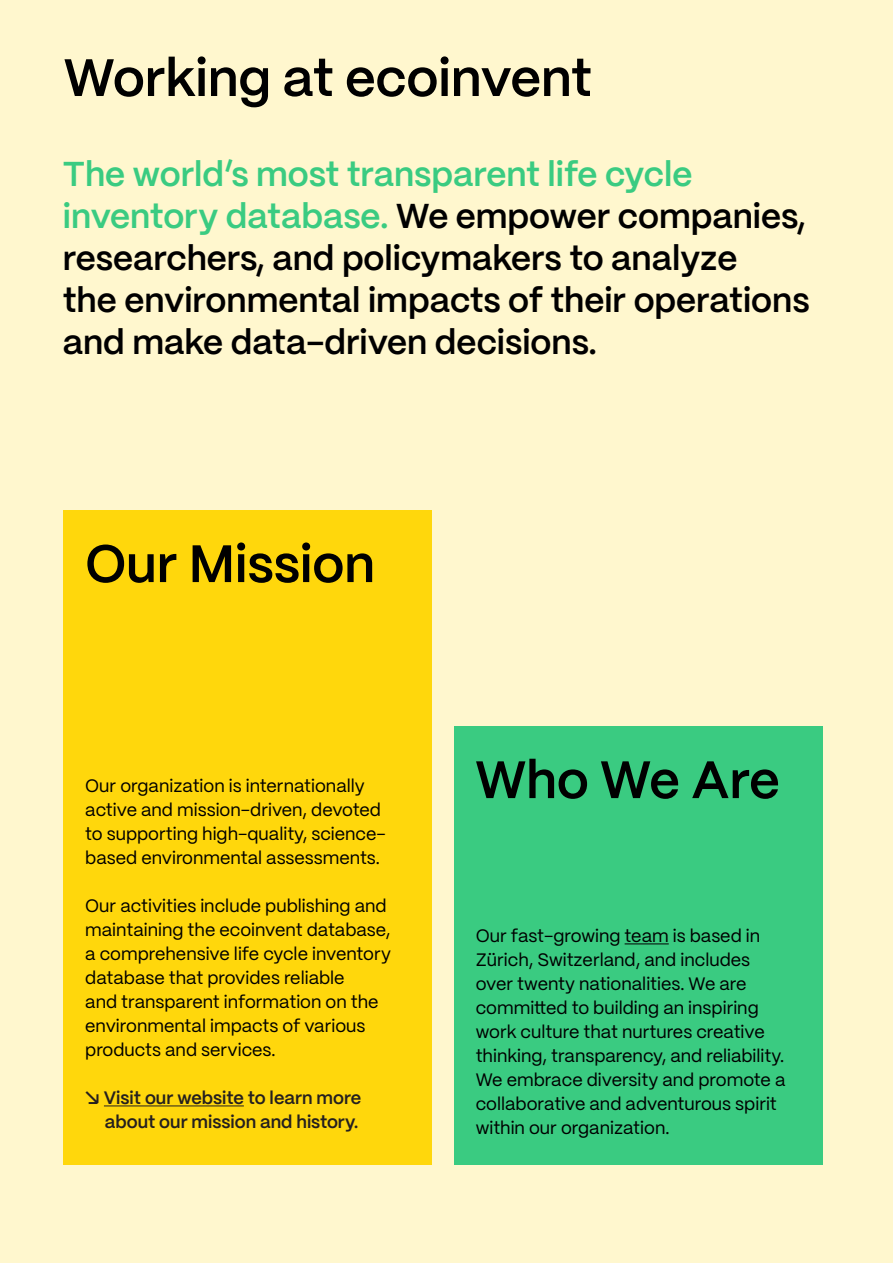
<style>
.page{position:relative;width:893px;height:1263px;background:#fff7ce}
.page>*{position:absolute;margin:0;border:0;box-sizing:border-box;transform-origin:0 0}
.t1{font:600 52.5px "PP Mori";color:#000}
.t2{font:600 34.5px/42px "PP Mori";color:#000}
.t3{font:18px/24px "PP Mori";color:#000}
.t4{font:600 18px/24px "PP Mori";color:#241f1f;text-align:right}
.s1{color:#3acb81}
</style>
<div class="page">
<div style="left:63px;top:510px;width:369px;height:654px;background:#ffd70c"></div>
<div style="left:454px;top:726px;width:369px;height:438px;background:#3acb81"></div>
<hr style="left:104px;top:1105px;width:140px;height:1px;background:#241f1f">
<hr style="left:625px;top:943px;width:44px;height:1px;background:#000">
<h1 class="t1" style="left:64px;top:32px;width:530px">Working at ecoinvent</h1>
<h2 class="t2" style="left:63px;top:151px;width:748px"><span class="s1">The world’s most transparent life cycle inventory database.</span> We empower companies, researchers, and policymakers to analyze<br>the environmental impacts of their operations and make data-driven decisions.</h2>
<h1 class="t1" style="left:85px;top:518px;width:291px">Our Mission</h1>
<p class="t3" style="left:85px;top:773px;width:281px">Our organization is internationally</p>
<p class="t3" style="left:85px;top:797px;width:302px">active and mission-driven, devoted to supporting high-quality, science&shy;based environmental assessments.</p>
<p class="t3" style="left:85px;top:893px;width:307px">Our activities include publishing and maintaining the ecoinvent database, a comprehensive life cycle inventory database that provides reliable<br>and transparent information on the environmental impacts of various products and services.</p>
<p class="t4" style="left:85px;top:1085px;width:277px">↘ Visit our website to learn more about our mission and history.</p>
<h1 class="t1" style="left:475px;top:734px;width:306px">Who We Are</h1>
<p class="t3" style="left:476px;top:923px;width:311px">Our fast-growing team is based in Zürich, Switzerland, and includes over twenty nationalities. We are committed to building an inspiring work culture that nurtures creative thinking, transparency, and reliability.<br>We embrace diversity and promote a collaborative and adventurous spirit within our organization.</p>
</div>
